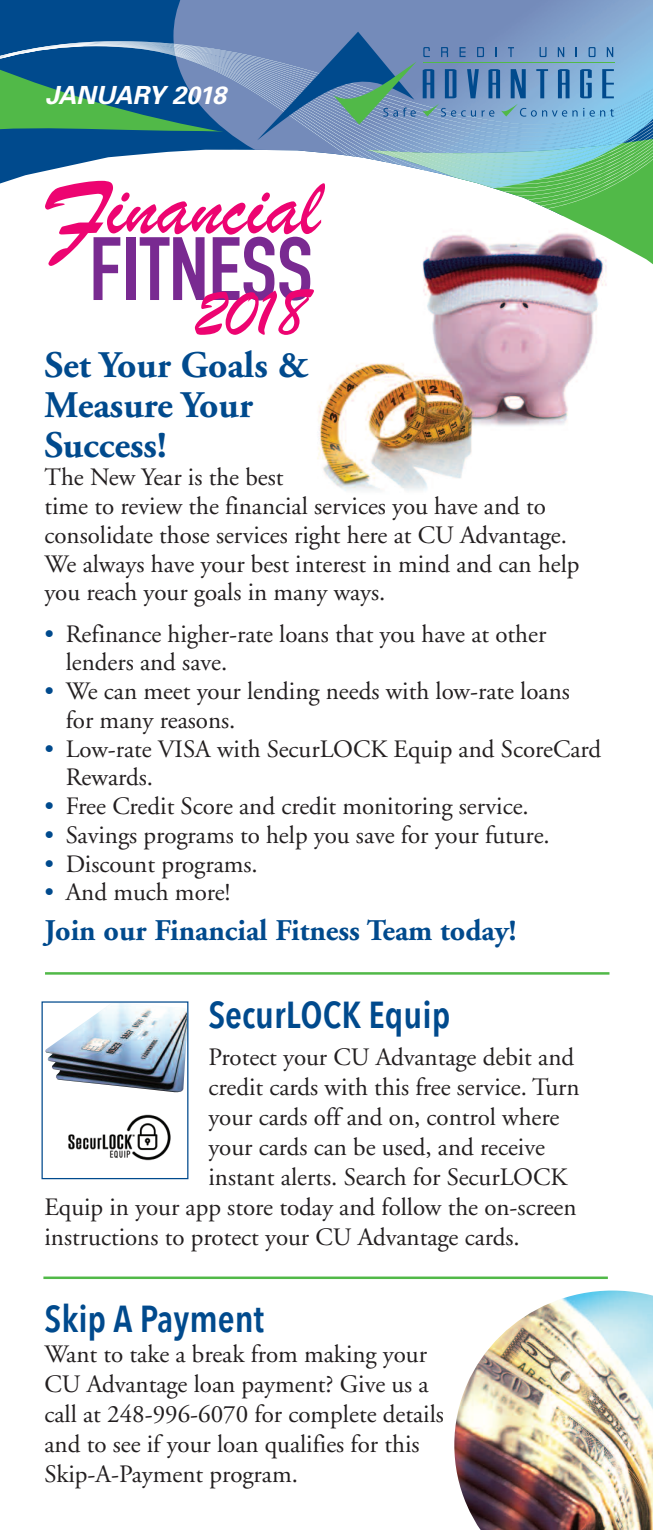
<style>
.page{position:relative;width:653px;height:1530px;background:#fff}
.page>*{position:absolute;margin:0;border:0;box-sizing:border-box;transform-origin:0 0}
.t1{font:700 37.5px/40px "Adobe Garamond";color:#004a8d}
.t2{font:600 37.5px "Avenir Next Condensed";color:#004a8d}
.t3{font:700 30px "Adobe Garamond";color:#004a8d}
.t4{font:25px/28.8px "Adobe Garamond";color:#231f20}
.t5{font:italic 700 25px "Univers";letter-spacing:-.015em;color:#fff}
.s1{color:#004a8d}
</style>
<div class="page">
<hr style="left:43px;top:1277px;width:564px;height:2px;background:#51b948">
<img style="left:454px;top:1291px;width:198px;height:239px">
<img style="left:317px;top:278px;width:290px;height:213px">
<svg style="left:0;top:0;width:652px;height:20px;background:#567cb0"></svg>
<svg style="left:0;top:20px;width:652px;height:108px;background:#3e7b94"></svg>
<img style="left:174px;top:133px;width:478px;height:4px">
<img style="left:174px;top:129px;width:478px;height:4px">
<img style="left:174px;top:125px;width:478px;height:4px">
<img style="left:174px;top:44px;width:478px;height:81px">
<svg style="left:0;top:139px;width:652px;height:139px"></svg>
<svg style="left:422px;top:69px;width:12px;height:29px"></svg>
<svg style="left:445px;top:69px;width:11px;height:29px"></svg>
<svg style="left:467px;top:69px;width:11px;height:29px"></svg>
<svg style="left:488px;top:69px;width:12px;height:29px"></svg>
<svg style="left:510px;top:69px;width:15px;height:29px"></svg>
<svg style="left:536px;top:69px;width:12px;height:29px"></svg>
<svg style="left:558px;top:69px;width:11px;height:29px"></svg>
<svg style="left:580px;top:69px;width:11px;height:29px"></svg>
<svg style="left:602px;top:69px;width:11px;height:29px"></svg>
<svg style="left:423px;top:47px;width:6px;height:10px"></svg>
<svg style="left:441px;top:47px;width:7px;height:10px"></svg>
<svg style="left:459px;top:47px;width:6px;height:10px"></svg>
<svg style="left:477px;top:47px;width:7px;height:10px"></svg>
<svg style="left:508px;top:47px;width:6px;height:10px"></svg>
<svg style="left:539px;top:47px;width:7px;height:10px"></svg>
<svg style="left:557px;top:47px;width:7px;height:10px"></svg>
<svg style="left:575px;top:47px;width:2px;height:10px"></svg>
<svg style="left:588px;top:47px;width:7px;height:10px"></svg>
<svg style="left:606px;top:47px;width:7px;height:10px"></svg>
<hr style="left:423px;top:62px;width:191px;height:1px;background:#51b948">
<svg style="left:257px;top:32px;width:159px;height:108px;background:#6287ae"></svg>
<svg style="left:422px;top:104px;width:43px;height:13px"></svg>
<svg style="left:471px;top:110px;width:23px;height:7px"></svg>
<svg style="left:501px;top:104px;width:25px;height:13px"></svg>
<svg style="left:530px;top:110px;width:6px;height:7px"></svg>
<svg style="left:542px;top:110px;width:35px;height:7px"></svg>
<svg style="left:583px;top:108px;width:11px;height:9px"></svg>
<svg style="left:600px;top:109px;width:13px;height:8px"></svg>
<svg style="left:45px;top:181px;width:280px;height:154px"></svg>
<hr style="left:45px;top:972px;width:564px;height:3px;background:#51b948">
<img style="left:68px;top:1114px;width:103px;height:47px">
<img style="left:45px;top:1003px;width:141px;height:89px">
<div style="left:41px;top:1001px;width:147px;height:178px;border:1px solid #004a8d"></div>
<p class="t5" style="left:45px;top:86px;width:182px">JANUARY 2018</p>
<h1 class="t1" style="left:44px;top:348px;width:265px">Set Your Goals &amp;<br>Measure Your<br>Success!</h1>
<p class="t4" style="left:44px;top:465px;width:536px">The New Year is the best<br>time to review the financial services you have and to consolidate those services right here at CU Advantage.<br>We always have your best interest in mind and can help you reach your goals in many ways.</p>
<p class="t4" style="left:66px;top:621px;width:482px;text-indent:-21px"><span class="s1">•</span> Refinance higher-rate loans that you have at other lenders and save.</p>
<p class="t4" style="left:66px;top:679px;width:505px;text-indent:-21px"><span class="s1">•</span> We can meet your lending needs with low-rate loans for many reasons.</p>
<p class="t4" style="left:66px;top:736px;width:537px;text-indent:-21px"><span class="s1">•</span> Low-rate VISA with SecurLOCK Equip and ScoreCard<br>Rewards.</p>
<p class="t4" style="left:44px;top:794px;width:485px"><span class="s1">•</span> Free Credit Score and credit monitoring service.</p>
<p class="t4" style="left:44px;top:823px;width:506px"><span class="s1">•</span> Savings programs to help you save for your future.</p>
<p class="t4" style="left:44px;top:851px;width:215px"><span class="s1">•</span> Discount programs.</p>
<p class="t4" style="left:44px;top:880px;width:187px"><span class="s1">•</span> And much more!</p>
<p class="t3" style="left:44px;top:919px;width:473px">Join our Financial Fitness Team today!</p>
<h1 class="t2" style="left:208px;top:990px;width:243px">SecurLOCK Equip</h1>
<p class="t4" style="left:208px;top:1045px;width:367px">Protect your CU Advantage debit and</p>
<p class="t4" style="left:208px;top:1075px;width:372px">credit cards with this free service. Turn</p>
<p class="t4" style="left:208px;top:1105px;width:352px">your cards off and on, control where</p>
<p class="t4" style="left:208px;top:1135px;width:338px">your cards can be used, and receive</p>
<p class="t4" style="left:208px;top:1165px;width:360px">instant alerts. Search for SecurLOCK</p>
<p class="t4" style="left:44px;top:1195px;width:533px">Equip in your app store today and follow the on-screen</p>
<p class="t4" style="left:44px;top:1225px;width:477px">instructions to protect your CU Advantage cards.</p>
<h1 class="t2" style="left:44px;top:1295px;width:221px">Skip A Payment</h1>
<p class="t4" style="left:44px;top:1341px;width:401px;line-height:30px">Want to take a break from making your CU Advantage loan payment? Give us a call at 248-996-6070 for complete details and to see if your loan qualifies for this Skip-A-Payment program.</p>
</div>
